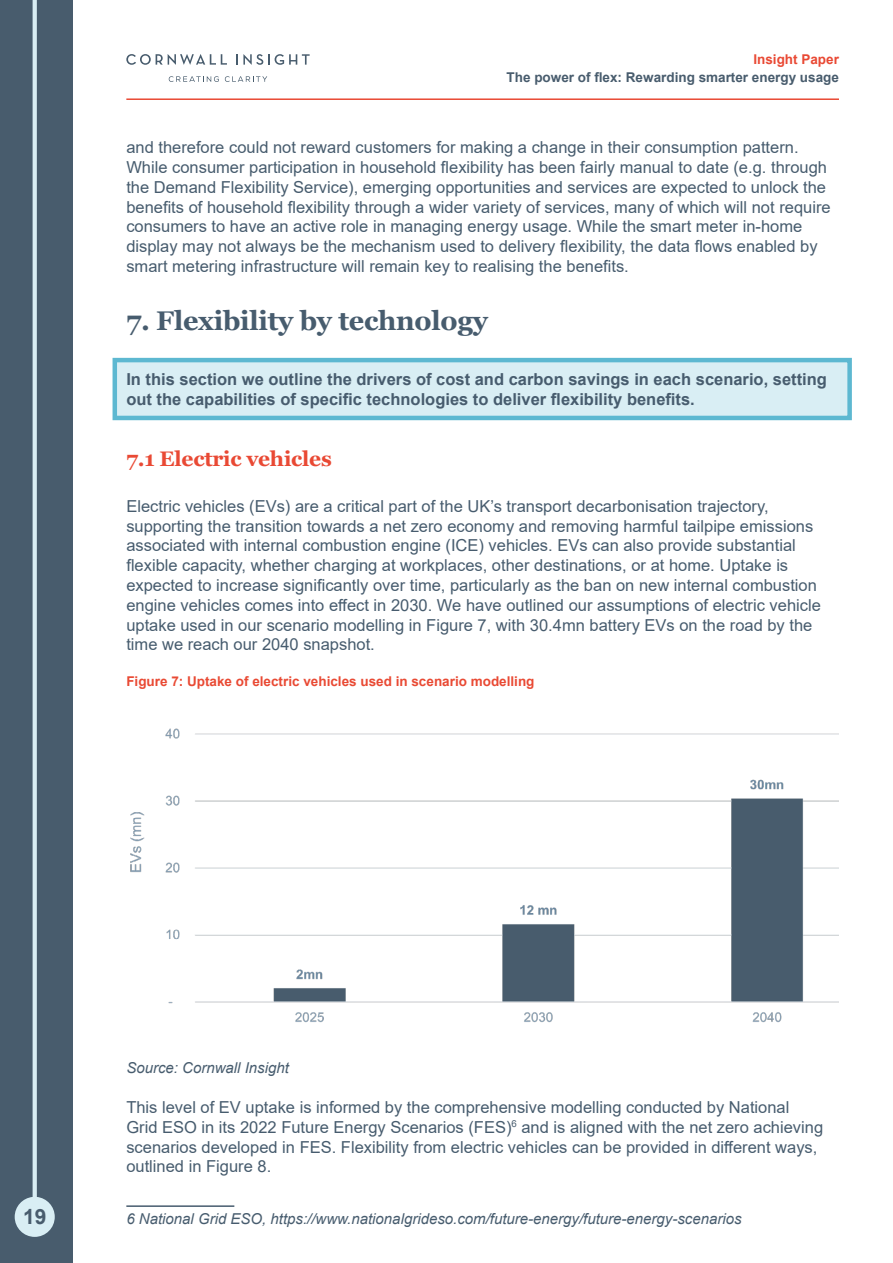
<style>
.page{position:relative;width:893px;height:1263px;background:#fff}
.page>*{position:absolute;margin:0;border:0;box-sizing:border-box;transform-origin:0 0}
.t1{font:700 27px "Georgia";letter-spacing:-.01em;color:#475c6e}
.t2{font:700 21px "Georgia";letter-spacing:-.01em;color:#e94934}
.t3{font:700 21px "Arial";color:#485c6d}
.t4{font:16.5px/19.8px "Arial";color:#475c6e}
.t5{font:700 16.5px/19.8px "Arial";color:#475c6e}
.t6{font:italic 15px "Arial";color:#475c6e}
.t7{font:700 13.5px "Arial";color:#e94a34}
.t8{font:700 13.5px "Arial";color:#485c6d}
.t9{font:700 13.5px "Arial";color:#e94934}
</style>
<div class="page">
<div style="left:0;top:0;width:72px;height:1263px;background:#485c6d"></div>
<svg style="left:15px;top:0;width:40px;height:1237px"></svg>
<svg style="left:126px;top:54px;width:101px;height:11px"></svg>
<svg style="left:236px;top:54px;width:74px;height:11px"></svg>
<svg style="left:169px;top:76px;width:50px;height:6px"></svg>
<svg style="left:225px;top:76px;width:42px;height:6px"></svg>
<hr style="left:126px;top:98px;width:713px;height:2px;background:#e94934">
<div style="left:113px;top:358px;width:739px;height:62px;background:#d9eef4;border:4px solid #5db8d1"></div>
<hr style="left:126px;top:1205px;width:108px;height:2px;background:#475c6e">
<img style="left:130px;top:728px;width:708px;height:295px">
<p class="t9" style="left:753px;top:50px;width:87px">Insight Paper</p>
<p class="t8" style="left:507px;top:68px;width:334px">The power of flex: Rewarding smarter energy usage</p>
<p class="t4" style="left:126px;top:137px;width:674px">and therefore could not reward customers for making a change in their consumption pattern.</p>
<p class="t4" style="left:126px;top:157px;width:706px">While consumer participation in household flexibility has been fairly manual to date (e.g. through the Demand Flexibility Service), emerging opportunities and services are expected to unlock the benefits of household flexibility through a wider variety of services, many of which will not require consumers to have an active role in managing energy usage. While the smart meter in-home display may not always be the mechanism used to delivery flexibility, the data flows enabled by smart metering infrastructure will remain key to realising the benefits.</p>
<h1 class="t1" style="left:126px;top:303px;width:363px">7. Flexibility by technology</h1>
<p class="t5" style="left:126px;top:370px;width:702px">In this section we outline the drivers of cost and carbon savings in each scenario, setting out the capabilities of specific technologies to deliver flexibility benefits.</p>
<p class="t2" style="left:126px;top:446px;width:207px">7.1 Electric vehicles</p>
<p class="t4" style="left:126px;top:496px;width:696px">Electric vehicles (EVs) are a critical part of the UK’s transport decarbonisation trajectory, supporting the transition towards a net zero economy and removing harmful tailpipe emissions associated with internal combustion engine (ICE) vehicles. EVs can also provide substantial flexible capacity, whether charging at workplaces, other destinations, or at home. Uptake is expected to increase significantly over time, particularly as the ban on new internal combustion engine vehicles comes into effect in 2030. We have outlined our assumptions of electric vehicle uptake used in our scenario modelling in Figure 7, with 30.4mn battery EVs on the road by the time we reach our 2040 snapshot.</p>
<p class="t7" style="left:126px;top:672px;width:410px">Figure 7: Uptake of electric vehicles used in scenario modelling</p>
<p class="t3" style="left:23px;top:1202px;width:25px">19</p>
<p class="t6" style="left:126px;top:1058px;width:164px">Source: Cornwall Insight</p>
<p class="t4" style="left:126px;top:1097px;width:698px">This level of EV uptake is informed by the comprehensive modelling conducted by National Grid ESO in its 2022 Future Energy Scenarios (FES)<sup>6</sup> and is aligned with the net zero achieving scenarios developed in FES. Flexibility from electric vehicles can be provided in different ways, outlined in Figure 8.</p>
<p class="t6" style="left:126px;top:1209px;width:617px">6 National Grid ESO, https://www.nationalgrideso.com/future-energy/future-energy-scenarios</p>
</div>
